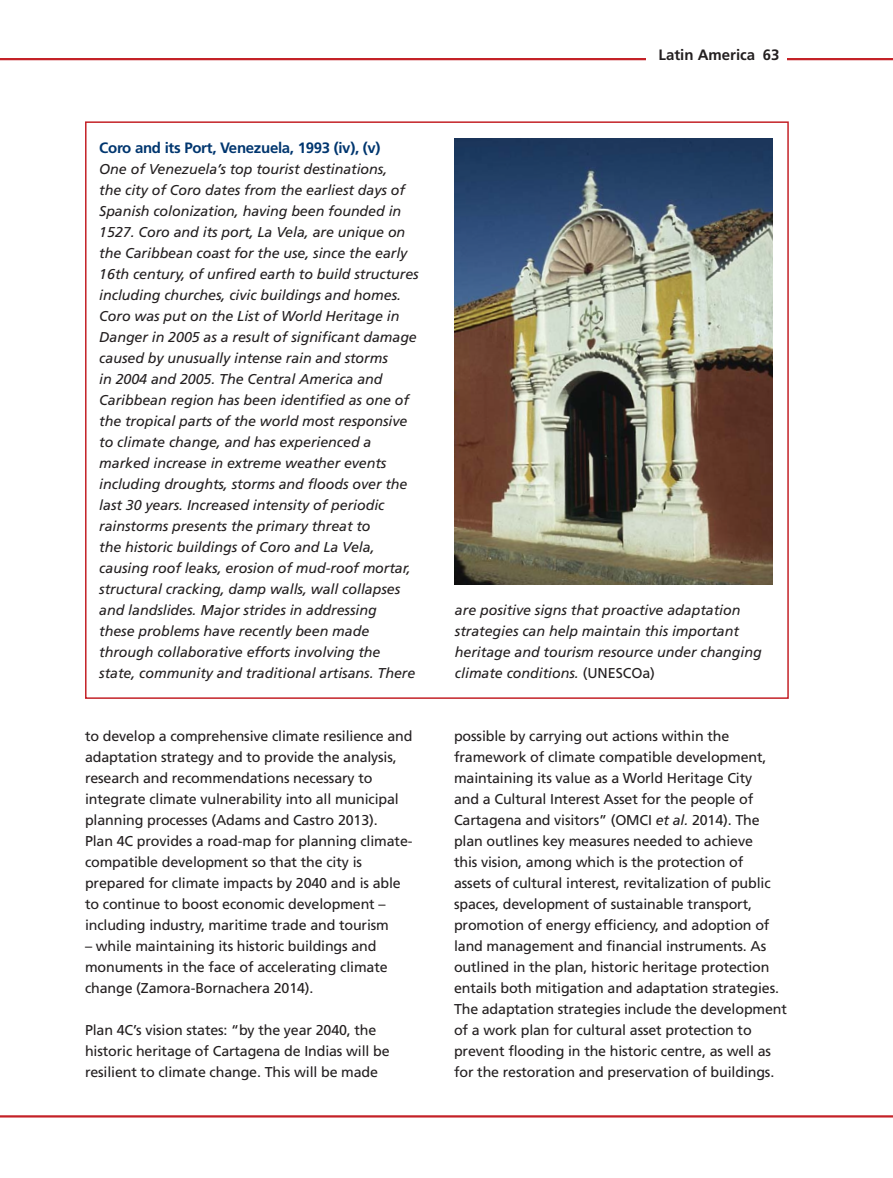
<style>
.page{position:relative;width:893px;height:1178px;background:#fff}
.page>*{position:absolute;margin:0;border:0;box-sizing:border-box;transform-origin:0 0}
.t1{font:700 15px "Frutiger";letter-spacing:-.02em;color:#00366f}
.t2{font:700 15px "Frutiger";color:#231f20}
.t3{font:14.25px/21px "Frutiger";letter-spacing:-.01em;color:#231f20}
.t4{font:italic 14.25px/21px "Frutiger";letter-spacing:-.005em;color:#231f20}
.s1{color:#fff}
.s2{font-style:normal}
.s3{font-style:italic}
</style>
<div class="page">
<hr style="left:0;top:1115px;width:892px;height:2px;background:#c42127">
<hr style="left:0;top:58px;width:892px;height:2px;background:#c42127">
<div style="left:646px;top:49px;width:141px;height:26px;background:#fff"></div>
<img style="left:454px;top:138px;width:318px;height:447px">
<p class="t1" style="left:99px;top:140px;width:283px">Coro and its Port, Venezuela, 1993 (iv), (v)</p>
<p class="t4" style="left:99px;top:159px;width:321px">One of Venezuela’s top tourist destinations,<br>the city of Coro dates from the earliest days of Spanish colonization, having been founded in 1527. Coro and its port, La Vela, are unique on the Caribbean coast for the use, since the early 16th century, of unfired earth to build structures including churches, civic buildings and homes.<br>Coro was put on the List of World Heritage in Danger in 2005 as a result of significant damage caused by unusually intense rain and storms<br>in 2004 and 2005. The Central America and Caribbean region has been identified as one of the tropical parts of the world most responsive to climate change, and has experienced a marked increase in extreme weather events including droughts, storms and floods over the last 30 years. Increased intensity of periodic rainstorms presents the primary threat to<br>the historic buildings of Coro and La Vela, causing roof leaks, erosion of mud-roof mortar, structural cracking, damp walls, wall collapses and landslides. Major strides in addressing<br>these problems have recently been made through collaborative efforts involving the state, community and traditional artisans. There</p>
<p class="t3" style="left:85px;top:726px;width:329px">to develop a comprehensive climate resilience and adaptation strategy and to provide the analysis, research and recommendations necessary to integrate climate vulnerability into all municipal planning processes (Adams and Castro 2013).<br>Plan 4C provides a road-map for planning climate&shy;compatible development so that the city is prepared for climate impacts by 2040 and is able to continue to boost economic development – including industry, maritime trade and tourism</p>
<p class="t3" style="left:85px;top:936px;width:304px">– while maintaining its historic buildings and monuments in the face of accelerating climate change (Zamora-Bornachera 2014).</p>
<p class="t3" style="left:85px;top:1020px;width:306px">Plan 4C’s vision states: “by the year 2040, the historic heritage of Cartagena de Indias will be resilient to climate change. This will be made</p>
<p class="t2" style="left:658px;top:48px;width:130px">Latin America 63<span class="s1">–</span></p>
<p class="t4" style="left:455px;top:600px;width:308px">are positive signs that proactive adaptation strategies can help maintain this important heritage and tourism resource under changing climate conditions. <span class="s2">(UNESCOa)</span></p>
<p class="t3" style="left:454px;top:726px;width:334px">possible by carrying out actions within the framework of climate compatible development, maintaining its value as a World Heritage City<br>and a Cultural Interest Asset for the people of Cartagena and visitors” (OMCI <span class="s3">et al.</span> 2014). The plan outlines key measures needed to achieve<br>this vision, among which is the protection of<br>assets of cultural interest, revitalization of public spaces, development of sustainable transport, promotion of energy efficiency, and adoption of land management and financial instruments. As outlined in the plan, historic heritage protection entails both mitigation and adaptation strategies.<br>The adaptation strategies include the development of a work plan for cultural asset protection to prevent flooding in the historic centre, as well as for the restoration and preservation of buildings.</p>
</div>
